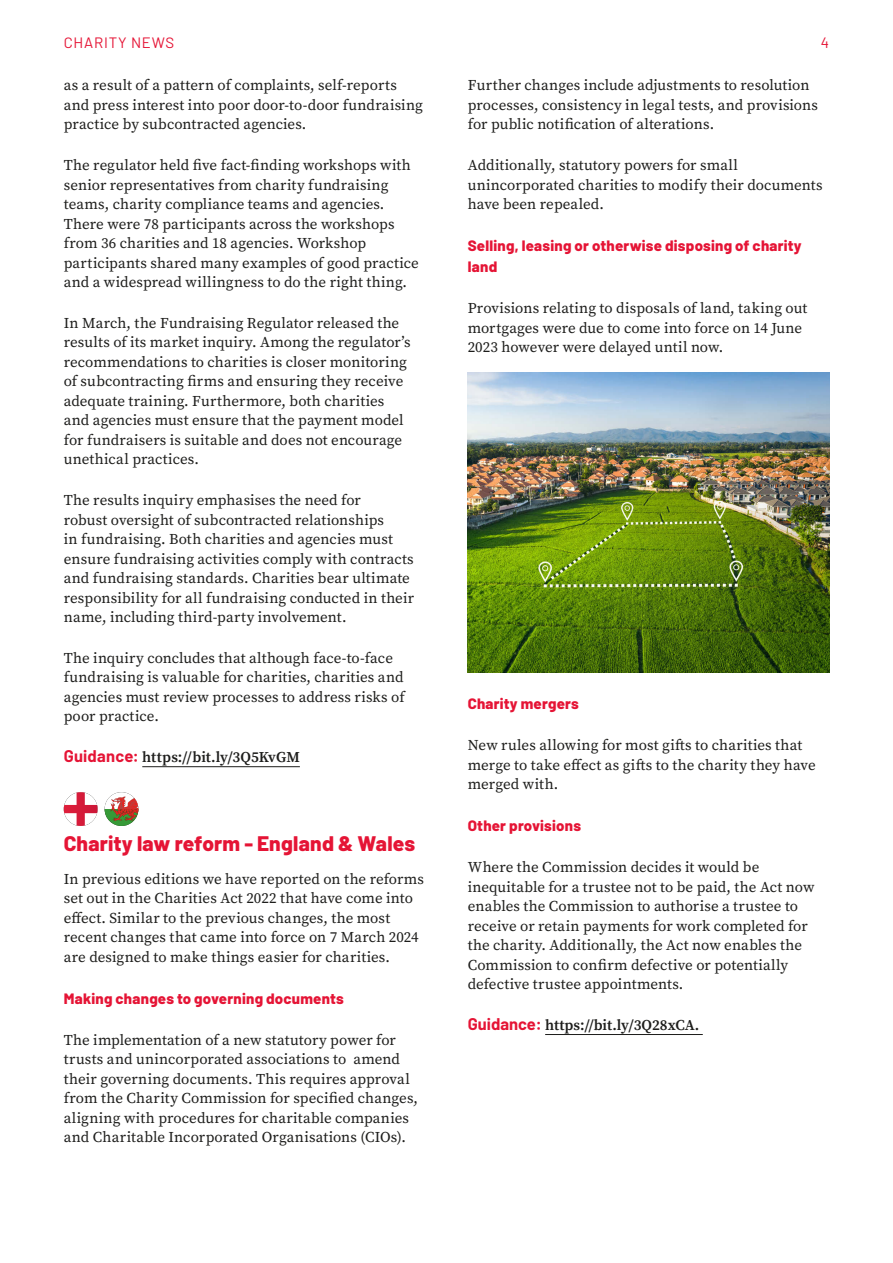
<style>
.page{position:relative;width:893px;height:1263px;background:#fff}
.page>*{position:absolute;margin:0;border:0;box-sizing:border-box;transform-origin:0 0}
.t1{font:800 21px "Barlow";letter-spacing:.005em;color:#e51435}
.t2{font:15px/19.5px "Source Serif Pro";letter-spacing:.005em;color:#1d1d1b}
.t3{font:800 15px/21px "Barlow";letter-spacing:.015em;color:#e51435}
.t4{font:600 15px "Source Serif Pro";color:#1d1d1b}
.t5{font:15px "Barlow";letter-spacing:.05em;color:#e51435}
.s1{font-family:"Barlow";font-weight:700;font-size:16.5px;color:#e51435}
</style>
<div class="page">
<hr style="left:142px;top:766px;width:158px;height:1px;background:#1d1d1b">
<svg style="left:64px;top:792px;width:34px;height:34px"></svg>
<svg style="left:105px;top:809px;width:29px;height:17px"></svg>
<svg style="left:110px;top:796px;width:28px;height:25px"></svg>
<hr style="left:545px;top:1034px;width:158px;height:1px;background:#1d1d1b">
<img style="left:468px;top:373px;width:361px;height:300px">
<p class="t5" style="left:64px;top:32px;width:112px">CHARITY NEWS</p>
<p class="t5" style="left:821px;top:32px;width:10px">4</p>
<p class="t2" style="left:64px;top:76px;width:361px">as a result of a pattern of complaints, self-reports and press interest into poor door-to-door fundraising practice by subcontracted agencies.</p>
<p class="t2" style="left:64px;top:155px;width:357px">The regulator held five fact-finding workshops with senior representatives from charity fundraising teams, charity compliance teams and agencies.<br>There were 78 participants across the workshops from 36 charities and 18 agencies. Workshop participants shared many examples of good practice and a widespread willingness to do the right thing.</p>
<p class="t2" style="left:64px;top:313px;width:348px">In March, the Fundraising Regulator released the results of its market inquiry. Among the regulator’s recommendations to charities is closer monitoring of subcontracting firms and ensuring they receive adequate training. Furthermore, both charities and agencies must ensure that the payment model for fundraisers is suitable and does not encourage unethical practices.</p>
<p class="t2" style="left:64px;top:490px;width:352px">The results inquiry emphasises the need for<br>robust oversight of subcontracted relationships<br>in fundraising. Both charities and agencies must ensure fundraising activities comply with contracts and fundraising standards. Charities bear ultimate responsibility for all fundraising conducted in their name, including third-party involvement.</p>
<p class="t2" style="left:64px;top:648px;width:342px">The inquiry concludes that although face-to-face fundraising is valuable for charities, charities and agencies must review processes to address risks of poor practice.</p>
<p class="t4" style="left:64px;top:747px;width:238px"><span class="s1">Guidance:</span> https://bit.ly/3Q5KvGM</p>
<p class="t2" style="left:468px;top:76px;width:352px">Further changes include adjustments to resolution processes, consistency in legal tests, and provisions for public notification of alterations.</p>
<p class="t2" style="left:468px;top:155px;width:356px">Additionally, statutory powers for small unincorporated charities to modify their documents have been repealed.</p>
<p class="t3" style="left:468px;top:234px;width:335px">Selling, leasing or otherwise disposing of charity land</p>
<p class="t2" style="left:468px;top:298px;width:341px">Provisions relating to disposals of land, taking out mortgages were due to come into force on 14 June<br>2023 however were delayed until now.</p>
<p class="t3" style="left:468px;top:692px;width:113px">Charity mergers</p>
<p class="t2" style="left:468px;top:735px;width:349px">New rules allowing for most gifts to charities that merge to take effect as gifts to the charity they have merged with.</p>
<p class="t3" style="left:468px;top:814px;width:115px">Other provisions</p>
<p class="t2" style="left:468px;top:857px;width:348px">Where the Commission decides it would be inequitable for a trustee not to be paid, the Act now enables the Commission to authorise a trustee to receive or retain payments for work completed for the charity. Additionally, the Act now enables the Commission to confirm defective or potentially defective trustee appointments.</p>
<p class="t4" style="left:468px;top:1015px;width:233px"><span class="s1">Guidance:</span> https://bit.ly/3Q28xCA.</p>
<h1 class="t1" style="left:64px;top:828px;width:353px">Charity law reform - England &amp; Wales</h1>
<p class="t2" style="left:64px;top:869px;width:362px">In previous editions we have reported on the reforms set out in the Charities Act 2022 that have come into effect. Similar to the previous changes, the most recent changes that came into force on 7 March 2024 are designed to make things easier for charities.</p>
<p class="t3" style="left:64px;top:987px;width:281px">Making changes to governing documents</p>
<p class="t2" style="left:64px;top:1030px;width:356px">The implementation of a new statutory power for trusts and unincorporated associations to amend their governing documents. This requires approval from the Charity Commission for specified changes, aligning with procedures for charitable companies and Charitable Incorporated Organisations (CIOs).</p>
</div>
